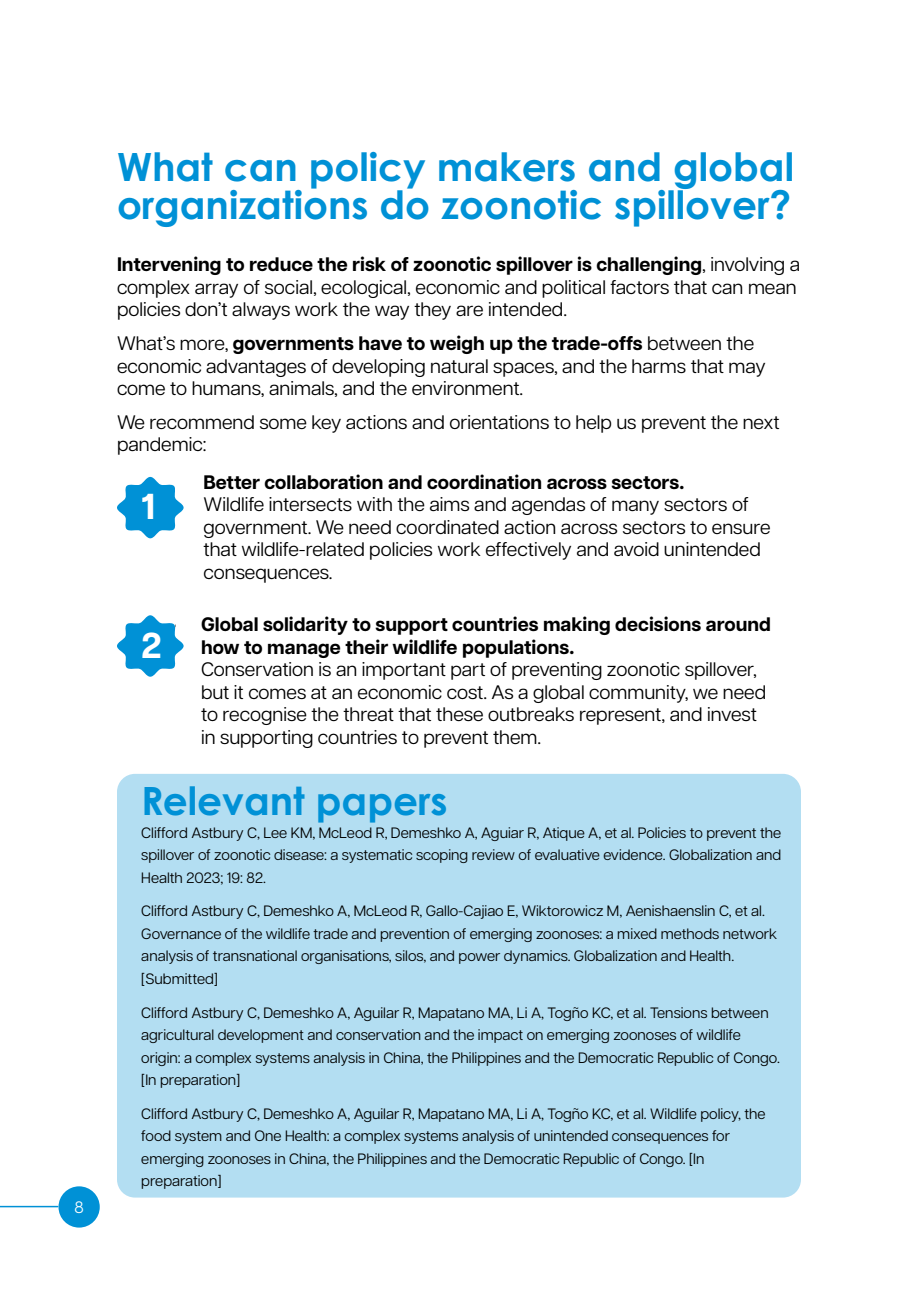
<style>
.page{position:relative;width:918px;height:1296px;background:#fff}
.page>*{position:absolute;margin:0;border:0;box-sizing:border-box;transform-origin:0 0}
.t1{font:700 39px/37.5px "Century Gothic Pro";color:#0091d6}
.t2{font:700 36px "Articulat CF";color:#fff}
.t3{font:19.5px/22.5px "Articulat CF";color:#000}
.t4{font:700 19.5px/22.5px "Articulat CF";color:#000}
.t5{font:16.5px "Articulat CF";color:#fff}
.t6{font:15px/22.5px "Articulat CF";color:#000}
.s1{font-weight:700}
</style>
<div class="page">
<hr style="left:0;top:1206px;width:58px;height:1px;background:#0091d6">
<div style="left:58px;top:1186px;width:42px;height:42px;background:#0091d6;border-radius:50%"></div>
<svg style="left:117px;top:477px;width:67px;height:61px"></svg>
<svg style="left:117px;top:615px;width:67px;height:62px"></svg>
<div style="left:175px;top:471px;width:11px;height:26px;background:#fff"></div>
<div style="left:117px;top:774px;width:684px;height:424px;background:#b3def2;border-radius:18px"></div>
<p class="t5" style="left:74px;top:1195px;width:11px">8</p>
<h1 class="t1" style="left:117px;top:148px;width:679px">What can policy makers and global organizations do zoonotic spillover?</h1>
<h3 class="t3" style="left:117px;top:252px;width:685px"><span class="s1">Intervening to reduce the risk of zoonotic spillover is challenging</span>, involving a complex array of social, ecological, economic and political factors that can mean policies don’t always work the way they are intended.</h3>
<h3 class="t3" style="left:117px;top:331px;width:650px">What’s more, <span class="s1">governments have to weigh up the trade-offs</span> between the economic advantages of developing natural spaces, and the harms that may come to humans, animals, and the environment.</h3>
<h3 class="t3" style="left:117px;top:410px;width:664px">We recommend some key actions and orientations to help us prevent the next pandemic:</h3>
<h2 class="t2" style="left:141px;top:480px;width:16px">1</h2>
<h3 class="t4" style="left:177px;top:470px;width:509px">• Better collaboration and coordination across sectors.</h3>
<h3 class="t3" style="left:204px;top:492px;width:569px">Wildlife intersects with the aims and agendas of many sectors of government. We need coordinated action across sectors to ensure that wildlife-related policies work effectively and avoid unintended consequences.</h3>
<h3 class="t4" style="left:201px;top:613px;width:571px;text-indent:-27px">• Global solidarity to support countries making decisions around how to manage their wildlife populations.</h3>
<p class="t3" style="left:201px;top:657px;width:567px">Conservation is an important part of preventing zoonotic spillover, but it comes at an economic cost. As a global community, we need to recognise the threat that these outbreaks represent, and invest in supporting countries to prevent them.</p>
<h2 class="t2" style="left:141px;top:618px;width:22px">2</h2>
<h1 class="t1" style="left:141px;top:782px;width:308px">Relevant papers</h1>
<p class="t6" style="left:141px;top:820px;width:641px;text-align:justify">Clifford Astbury C, Lee KM, McLeod R, Demeshko A, Aguiar R, Atique A, et al. Policies to prevent the spillover of zoonotic disease: a systematic scoping review of evaluative evidence. Globalization and Health 2023; 19: 82.</p>
<p class="t6" style="left:141px;top:899px;width:637px">Clifford Astbury C, Demeshko A, McLeod R, Gallo-Cajiao E, Wiktorowicz M, Aenishaenslin C, et al.<br>Governance of the wildlife trade and prevention of emerging zoonoses: a mixed methods network analysis of transnational organisations, silos, and power dynamics. Globalization and Health. [Submitted]</p>
<p class="t6" style="left:141px;top:1000px;width:640px">Clifford Astbury C, Demeshko A, Aguilar R, Mapatano MA, Li A, Togño KC, et al. Tensions between agricultural development and conservation and the impact on emerging zoonoses of wildlife origin: a complex systems analysis in China, the Philippines and the Democratic Republic of Congo. [In preparation]</p>
<p class="t6" style="left:141px;top:1101px;width:626px">Clifford Astbury C, Demeshko A, Aguilar R, Mapatano MA, Li A, Togño KC, et al. Wildlife policy, the food system and One Health: a complex systems analysis of unintended consequences for emerging zoonoses in China, the Philippines and the Democratic Republic of Congo. [In preparation]</p>
</div>
